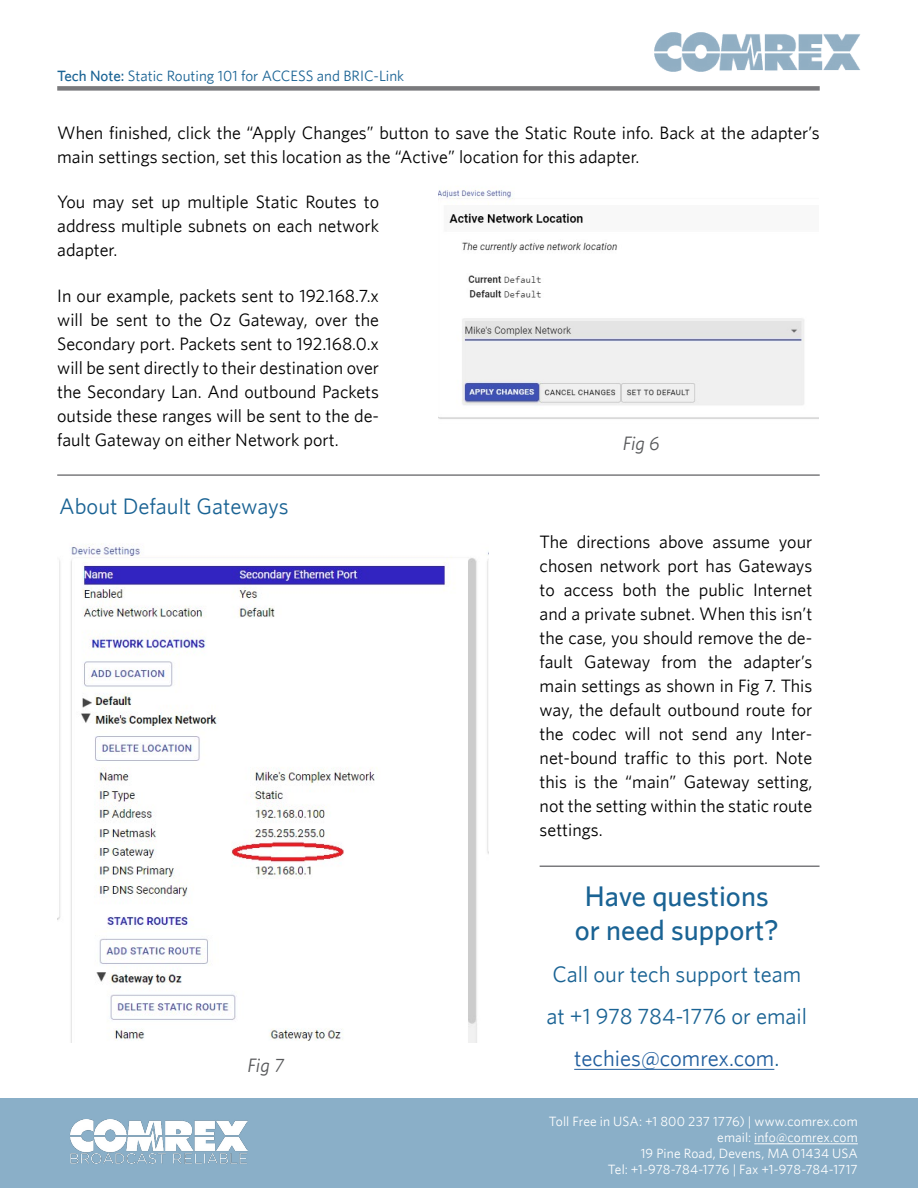
<style>
.page{position:relative;width:918px;height:1188px;background:#fff}
.page>*{position:absolute;margin:0;border:0;box-sizing:border-box;transform-origin:0 0}
.t1{font:500 28.5px/34.2px "Whitney";color:#1a6394;text-align:center}
.t2{font:22.5px/42px "Whitney";color:#1a6394;text-align:center}
.t3{font:italic 19.5px "Whitney";letter-spacing:-.01em;color:#58595b}
.t4{font:18px/24px "Whitney";color:#000;text-align:justify}
.t5{font:15px "Whitney";color:#1a6394}
.t6{font:13.5px/16.2px "Whitney";letter-spacing:.005em;color:#fff;text-align:right}
.s1{font-weight:500}
.s2{color:#215e9e}
</style>
<div class="page">
<div style="left:0;top:1099px;width:918px;height:89px;background:#8aafc8"></div>
<hr style="left:754px;top:1144px;width:104px;height:1px;background:#fff">
<img style="left:70px;top:1119px;width:178px;height:45px">
<hr style="left:574px;top:1069px;width:200px;height:1px;background:#215e9e">
<img style="left:654px;top:33px;width:207px;height:38px">
<div style="left:57px;top:86px;width:763px;height:5px;background:#7a7a7d"></div>
<hr style="left:57px;top:474px;width:763px;height:2px;background:#4a4a4d">
<img style="left:439px;top:189px;width:380px;height:230px">
<img style="left:57px;top:543px;width:431px;height:500px">
<hr style="left:540px;top:866px;width:280px;height:1px;background:#4a4a4d">
<p class="t5" style="left:57px;top:67px;width:349px"><span class="s1">Tech Note:</span> Static Routing 101 for ACCESS and BRIC-Link</p>
<p class="t4" style="left:57px;top:120px;width:764px">When finished, click the “Apply Changes” button to save the Static Route info. Back at the adapter’s main settings section, set this location as the “Active” location for this adapter.</p>
<p class="t4" style="left:57px;top:189px;width:323px">You may set up multiple Static Routes to address multiple subnets on each network adapter.</p>
<p class="t4" style="left:57px;top:283px;width:323px">In our example, packets sent to 192.168.7.x will be sent to the Oz Gateway, over the Secondary port. Packets sent to 192.168.0.x will be sent directly to their destination over the Secondary Lan. And outbound Packets outside these ranges will be sent to the de&shy;fault Gateway on either Network port.</p>
<p class="t2" style="left:59px;top:484px;width:231px">About Default Gateways</p>
<p class="t3" style="left:248px;top:1054px;width:38px">Fig 7</p>
<p class="t3" style="left:623px;top:432px;width:38px">Fig 6</p>
<p class="t4" style="left:540px;top:530px;width:274px">The directions above assume your chosen network port has Gateways to access both the public Internet and a private subnet. When this isn’t the case, you should remove the de&shy;fault Gateway from the adapter’s main settings as shown in Fig 7. This way, the default outbound route for the codec will not send any Inter&shy;net-bound traffic to this port. Note this is the “main” Gateway setting, not the setting within the static route settings.</p>
<h1 class="t1" style="left:575px;top:878px;width:206px">Have questions or need support?</h1>
<p class="t2" style="left:546px;top:953px;width:262px">Call our tech support team at +1 978 784-1776 or email <span class="s2">techies@comrex.com</span>.</p>
<p class="t6" style="left:549px;top:1113px;width:310px">Toll Free in USA: +1 800 237 1776) | www.comrex.com email: info@comrex.com<br>19 Pine Road, Devens, MA 01434 USA<br>Tel: +1-978-784-1776 | Fax +1-978-784-1717</p>
</div>
